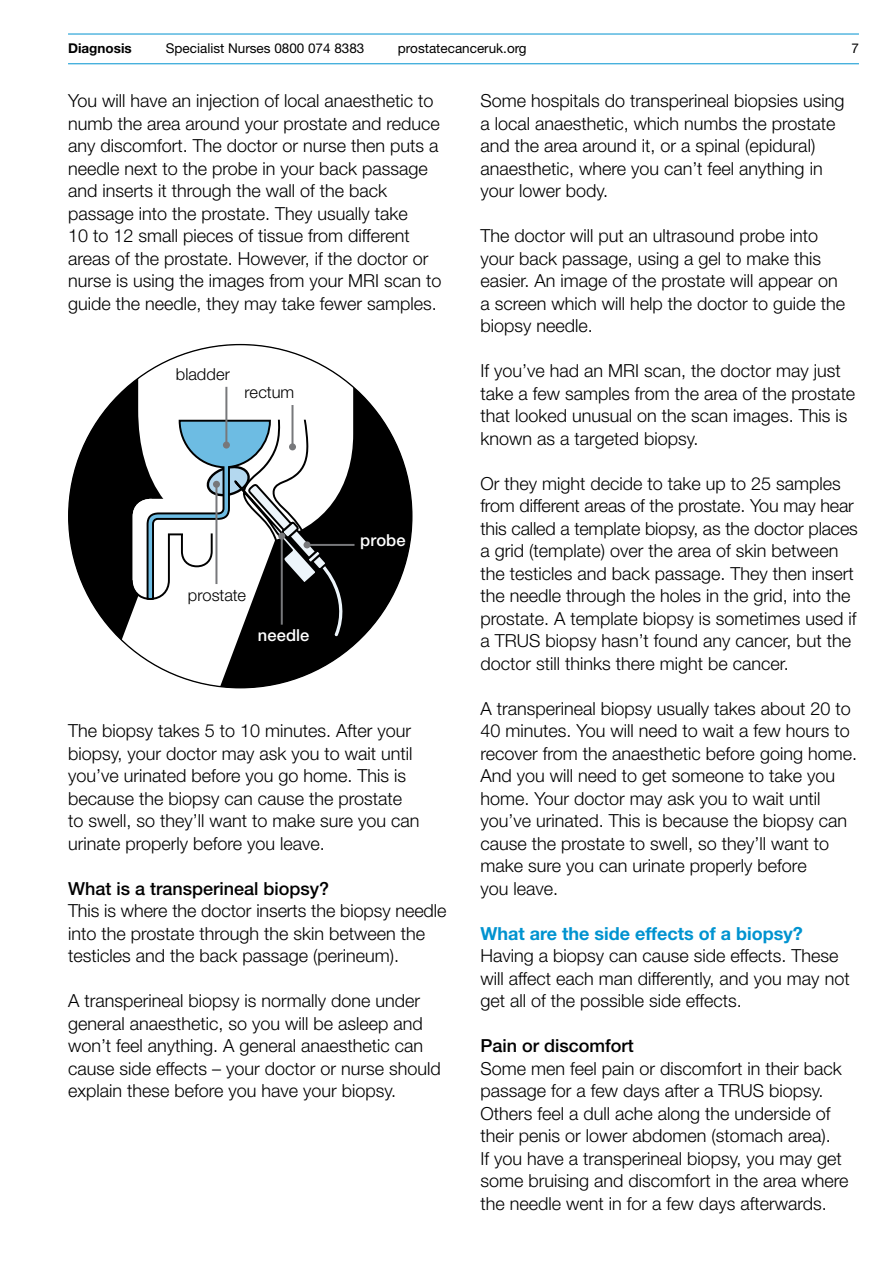
<style>
.page{position:relative;width:893px;height:1263px;background:#fff}
.page>*{position:absolute;margin:0;border:0;box-sizing:border-box;transform-origin:0 0}
.t1{font:300 18px/22.5px "Helvetica Neue LT Std";color:#000}
.t2{font:500 18px "Helvetica Neue LT Std";color:#000}
.t3{font:700 18px "Helvetica Neue LT Std";color:#0093d0}
.t4{font:300 16.5px "Helvetica Neue LT Std";color:#000}
.t5{font:500 16.5px "Helvetica Neue LT Std";letter-spacing:.005em;color:#fff}
.t6{font:13.5px "Helvetica Neue LT Std";color:#000}
.t7{font:700 13.5px "Helvetica Neue LT Std";color:#000}
</style>
<div class="page">
<hr style="left:68px;top:34px;width:791px;height:1px;background:#0093d0">
<hr style="left:68px;top:63px;width:791px;height:1px;background:#0093d0">
<div style="left:69px;top:345px;width:343px;height:343px;background:#000;border-radius:172px"></div>
<svg style="left:83px;top:429px;width:222px;height:259px"></svg>
<svg style="left:131px;top:345px;width:222px;height:291px"></svg>
<hr style="left:225px;top:387px;width:2px;height:59px;background:#77787b">
<div style="left:223px;top:441px;width:7px;height:8px;background:#77787b;border-radius:50%"></div>
<hr style="left:215px;top:484px;width:2px;height:100px;background:#77787b">
<div style="left:213px;top:481px;width:7px;height:7px;background:#77787b;border-radius:50%"></div>
<hr style="left:291px;top:405px;width:2px;height:42px;background:#77787b">
<div style="left:289px;top:443px;width:7px;height:7px;background:#77787b;border-radius:50%"></div>
<hr style="left:307px;top:544px;width:47px;height:2px;background:#77787b">
<div style="left:304px;top:541px;width:7px;height:7px;background:#77787b;border-radius:50%"></div>
<hr style="left:281px;top:536px;width:2px;height:89px;background:#77787b">
<div style="left:278px;top:533px;width:7px;height:7px;background:#77787b;border-radius:50%"></div>
<p class="t7" style="left:68px;top:40px;width:65px">Diagnosis</p>
<p class="t6" style="left:166px;top:40px;width:200px">Specialist Nurses 0800 074 8383</p>
<p class="t6" style="left:398px;top:40px;width:130px">prostatecanceruk.org</p>
<p class="t6" style="left:851px;top:40px;width:9px">7</p>
<p class="t1" style="left:68px;top:89px;width:375px">You will have an injection of local anaesthetic to numb the area around your prostate and reduce any discomfort. The doctor or nurse then puts a needle next to the probe in your back passage and inserts it through the wall of the back passage into the prostate. They usually take<br>10 to 12 small pieces of tissue from different areas of the prostate. However, if the doctor or nurse is using the images from your MRI scan to guide the needle, they may take fewer samples.</p>
<p class="t1" style="left:480px;top:89px;width:366px">Some hospitals do transperineal biopsies using a local anaesthetic, which numbs the prostate and the area around it, or a spinal (epidural) anaesthetic, where you can’t feel anything in your lower body.</p>
<p class="t1" style="left:480px;top:224px;width:366px">The doctor will put an ultrasound probe into your back passage, using a gel to make this easier. An image of the prostate will appear on a screen which will help the doctor to guide the biopsy needle.</p>
<p class="t1" style="left:480px;top:359px;width:376px">If you’ve had an MRI scan, the doctor may just take a few samples from the area of the prostate that looked unusual on the scan images. This is known as a targeted biopsy.</p>
<p class="t1" style="left:480px;top:472px;width:379px">Or they might decide to take up to 25 samples from different areas of the prostate. You may hear this called a template biopsy, as the doctor places a grid (template) over the area of skin between the testicles and back passage. They then insert the needle through the holes in the grid, into the prostate. A template biopsy is sometimes used if a TRUS biopsy hasn’t found any cancer, but the doctor still thinks there might be cancer.</p>
<p class="t1" style="left:480px;top:697px;width:378px">A transperineal biopsy usually takes about 20 to 40 minutes. You will need to wait a few hours to recover from the anaesthetic before going home.<br>And you will need to get someone to take you home. Your doctor may ask you to wait until you’ve urinated. This is because the biopsy can cause the prostate to swell, so they’ll want to make sure you can urinate properly before<br>you leave.</p>
<p class="t3" style="left:480px;top:922px;width:324px">What are the side effects of a biopsy?</p>
<p class="t1" style="left:480px;top:944px;width:371px">Having a biopsy can cause side effects. These will affect each man differently, and you may not get all of the possible side effects.</p>
<p class="t2" style="left:480px;top:1035px;width:155px">Pain or discomfort</p>
<p class="t1" style="left:480px;top:1057px;width:370px">Some men feel pain or discomfort in their back passage for a few days after a TRUS biopsy.<br>Others feel a dull ache along the underside of their penis or lower abdomen (stomach area).<br>If you have a transperineal biopsy, you may get some bruising and discomfort in the area where the needle went in for a few days afterwards.</p>
<p class="t4" style="left:176px;top:364px;width:56px">bladder</p>
<p class="t4" style="left:245px;top:382px;width:51px">rectum</p>
<p class="t5" style="left:360px;top:531px;width:47px">probe</p>
<p class="t4" style="left:188px;top:585px;width:60px">prostate</p>
<p class="t5" style="left:258px;top:626px;width:53px">needle</p>
<p class="t1" style="left:68px;top:719px;width:353px">The biopsy takes 5 to 10 minutes. After your biopsy, your doctor may ask you to wait until you’ve urinated before you go home. This is because the biopsy can cause the prostate to swell, so they’ll want to make sure you can urinate properly before you leave.</p>
<p class="t2" style="left:68px;top:878px;width:263px">What is a transperineal biopsy?</p>
<p class="t1" style="left:68px;top:899px;width:380px">This is where the doctor inserts the biopsy needle into the prostate through the skin between the testicles and the back passage (perineum).</p>
<p class="t1" style="left:68px;top:989px;width:374px">A transperineal biopsy is normally done under general anaesthetic, so you will be asleep and won’t feel anything. A general anaesthetic can cause side effects – your doctor or nurse should explain these before you have your biopsy.</p>
</div>
